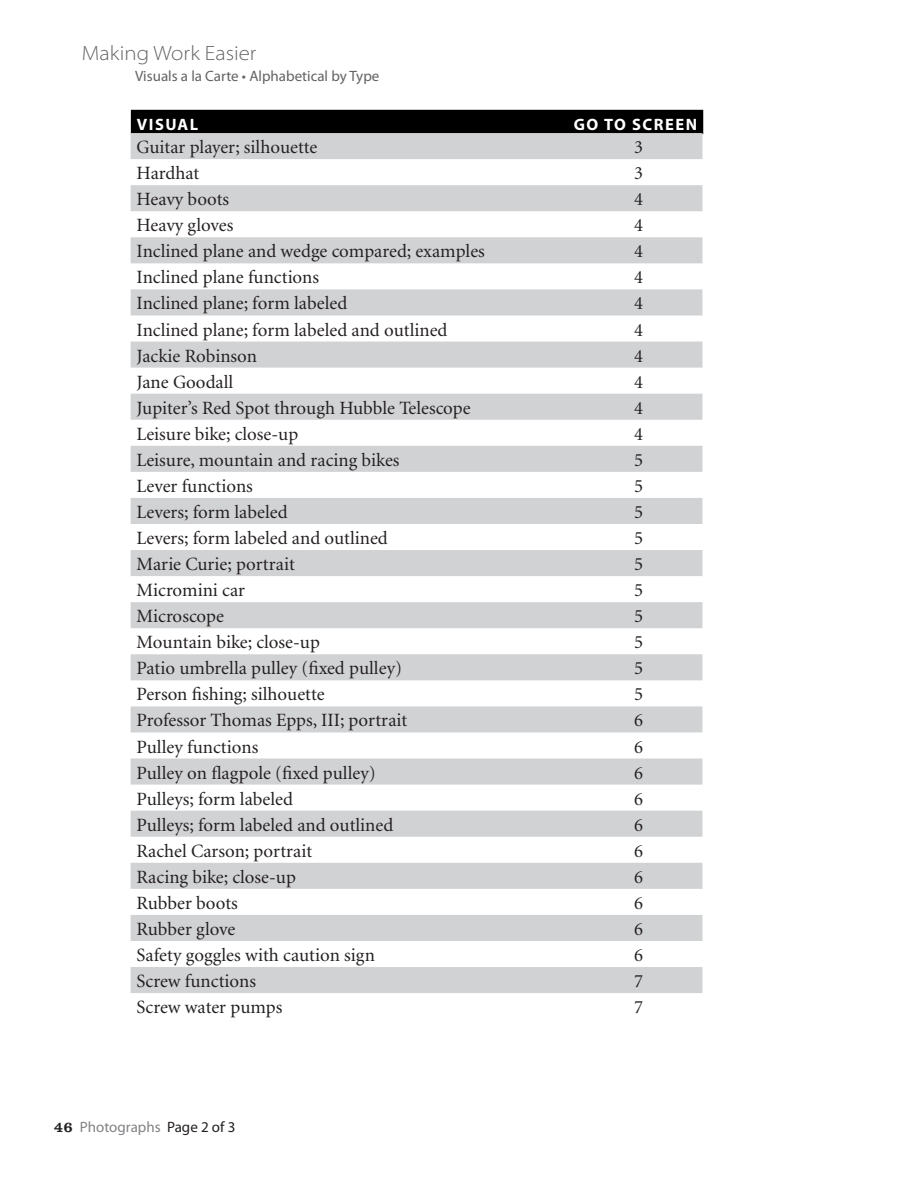
<style>
.page{position:relative;width:918px;height:1188px;background:#fff}
.page>*{position:absolute;margin:0;border:0;box-sizing:border-box;transform-origin:0 0}
.t1{font:300 semi-expanded 20.7px "Myriad Pro";color:#636366}
.t2{font:18.75px "Minion";color:#231f20}
.t3{font:700 16.5px "Myriad";letter-spacing:.09em;color:#fff}
.t4{font:15px "Myriad Pro";color:#636366}
.t5{font:15px "Myriad";color:#808285}
.t6{font:15px "Clarendon BT";color:#231f20}
.s1{color:#231f20}
</style>
<div class="page">
<div style="left:131px;top:110px;width:572px;height:24px;background:#000"></div>
<svg style="left:131px;top:133px;width:571px;height:860px;fill:#d4d5d7"></svg>
<p class="t1" style="left:82px;top:42px;width:176px">Making Work Easier</p>
<p class="t4" style="left:135px;top:68px;width:246px">Visuals a la Carte • Alphabetical by Type</p>
<p class="t3" style="left:137px;top:116px;width:63px">VISUAL</p>
<p class="t3" style="left:574px;top:116px;width:125px">GO TO SCREEN</p>
<p class="t2" style="left:137px;top:138px;width:182px">Guitar player; silhouette</p>
<p class="t2" style="left:634px;top:138px;width:10px">3</p>
<p class="t2" style="left:137px;top:164px;width:64px">Hardhat</p>
<p class="t2" style="left:634px;top:164px;width:10px">3</p>
<p class="t2" style="left:137px;top:190px;width:94px">Heavy boots</p>
<p class="t2" style="left:634px;top:190px;width:10px">4</p>
<p class="t2" style="left:137px;top:216px;width:98px">Heavy gloves</p>
<p class="t2" style="left:634px;top:216px;width:10px">4</p>
<p class="t2" style="left:137px;top:242px;width:350px">Inclined plane and wedge compared; examples</p>
<p class="t2" style="left:634px;top:242px;width:10px">4</p>
<p class="t2" style="left:137px;top:268px;width:184px">Inclined plane functions</p>
<p class="t2" style="left:634px;top:268px;width:10px">4</p>
<p class="t2" style="left:137px;top:294px;width:212px">Inclined plane; form labeled</p>
<p class="t2" style="left:634px;top:294px;width:10px">4</p>
<p class="t2" style="left:137px;top:320px;width:312px">Inclined plane; form labeled and outlined</p>
<p class="t2" style="left:634px;top:320px;width:10px">4</p>
<p class="t2" style="left:137px;top:346px;width:122px">Jackie Robinson</p>
<p class="t2" style="left:634px;top:346px;width:10px">4</p>
<p class="t2" style="left:137px;top:372px;width:98px">Jane Goodall</p>
<p class="t2" style="left:634px;top:372px;width:10px">4</p>
<p class="t2" style="left:137px;top:399px;width:336px">Jupiter’s Red Spot through Hubble Telescope</p>
<p class="t2" style="left:634px;top:399px;width:10px">4</p>
<p class="t2" style="left:137px;top:425px;width:163px">Leisure bike; close-up</p>
<p class="t2" style="left:634px;top:425px;width:10px">4</p>
<p class="t2" style="left:137px;top:451px;width:264px">Leisure, mountain and racing bikes</p>
<p class="t2" style="left:634px;top:451px;width:10px">5</p>
<p class="t2" style="left:137px;top:477px;width:118px">Lever functions</p>
<p class="t2" style="left:634px;top:477px;width:10px">5</p>
<p class="t2" style="left:137px;top:503px;width:152px">Levers; form labeled</p>
<p class="t2" style="left:634px;top:503px;width:10px">5</p>
<p class="t2" style="left:137px;top:529px;width:253px">Levers; form labeled and outlined</p>
<p class="t2" style="left:634px;top:529px;width:10px">5</p>
<p class="t2" style="left:137px;top:555px;width:160px">Marie Curie; portrait</p>
<p class="t2" style="left:634px;top:555px;width:10px">5</p>
<p class="t2" style="left:137px;top:581px;width:110px">Micromini car</p>
<p class="t2" style="left:634px;top:581px;width:10px">5</p>
<p class="t2" style="left:137px;top:607px;width:89px">Microscope</p>
<p class="t2" style="left:634px;top:607px;width:10px">5</p>
<p class="t2" style="left:137px;top:633px;width:185px">Mountain bike; close-up</p>
<p class="t2" style="left:634px;top:633px;width:10px">5</p>
<p class="t2" style="left:137px;top:659px;width:267px">Patio umbrella pulley (fixed pulley)</p>
<p class="t2" style="left:634px;top:659px;width:10px">5</p>
<p class="t2" style="left:137px;top:685px;width:189px">Person fishing; silhouette</p>
<p class="t2" style="left:634px;top:685px;width:10px">5</p>
<p class="t2" style="left:137px;top:711px;width:272px">Professor Thomas Epps, III; portrait</p>
<p class="t2" style="left:634px;top:711px;width:10px">6</p>
<p class="t2" style="left:137px;top:737px;width:123px">Pulley functions</p>
<p class="t2" style="left:634px;top:737px;width:10px">6</p>
<p class="t2" style="left:137px;top:763px;width:241px">Pulley on flagpole (fixed pulley)</p>
<p class="t2" style="left:634px;top:763px;width:10px">6</p>
<p class="t2" style="left:137px;top:789px;width:158px">Pulleys; form labeled</p>
<p class="t2" style="left:634px;top:789px;width:10px">6</p>
<p class="t2" style="left:137px;top:816px;width:258px">Pulleys; form labeled and outlined</p>
<p class="t2" style="left:634px;top:816px;width:10px">6</p>
<p class="t2" style="left:137px;top:842px;width:177px">Rachel Carson; portrait</p>
<p class="t2" style="left:634px;top:842px;width:10px">6</p>
<p class="t2" style="left:137px;top:868px;width:161px">Racing bike; close-up</p>
<p class="t2" style="left:634px;top:868px;width:10px">6</p>
<p class="t2" style="left:137px;top:894px;width:103px">Rubber boots</p>
<p class="t2" style="left:634px;top:894px;width:10px">6</p>
<p class="t2" style="left:137px;top:920px;width:100px">Rubber glove</p>
<p class="t2" style="left:634px;top:920px;width:10px">6</p>
<p class="t2" style="left:137px;top:946px;width:240px">Safety goggles with caution sign</p>
<p class="t2" style="left:634px;top:946px;width:10px">6</p>
<p class="t2" style="left:137px;top:972px;width:121px">Screw functions</p>
<p class="t2" style="left:634px;top:972px;width:10px">7</p>
<p class="t2" style="left:137px;top:998px;width:147px">Screw water pumps</p>
<p class="t2" style="left:634px;top:998px;width:10px">7</p>
<p class="t6" style="left:54px;top:1117px;width:20px">46</p>
<p class="t5" style="left:80px;top:1119px;width:157px">Photographs <span class="s1">Page 2 of 3</span></p>
</div>
